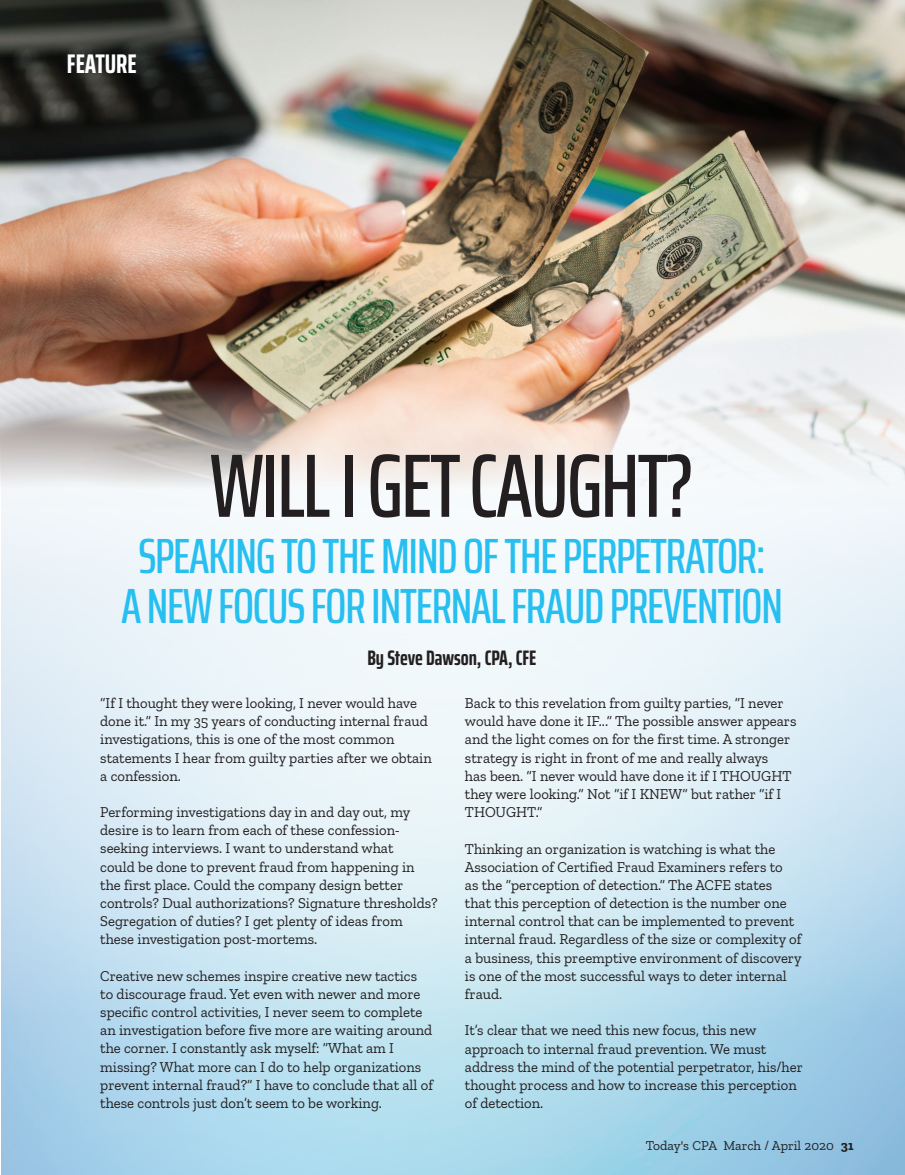
<style>
.page{position:relative;width:905px;height:1175px;background:#fff}
.page>*{position:absolute;margin:0;border:0;box-sizing:border-box;transform-origin:0 0}
.t1{font:500 extra-condensed 90px "Saira";letter-spacing:-.025em;color:#231f20}
.t2{font:500 extra-condensed 49.5px/49.5px "Saira";letter-spacing:-.025em;color:#26bff0;text-align:center}
.t3{font:700 extra-condensed 27px "Saira";color:#fff}
.t4{font:700 extra-condensed 21px "Saira";color:#231f20}
.t5{font:15px/18.1px "Zilla Slab";color:#231f20}
.t6{font:13.5px "Zilla Slab";color:#231f20}
.s1{font-weight:700}
</style>
<div class="page">
<img style="left:0;top:0;width:904px;height:483px">
<img style="left:1px;top:392px;width:903px;height:782px">
<h3 class="t3" style="left:67px;top:43px;width:71px">FEATURE</h3>
<h1 class="t1" style="left:210px;top:418px;width:485px">WILL I GET CAUGHT?</h1>
<h2 class="t2" style="left:121px;top:530px;width:663px">SPEAKING TO THE MIND OF THE PERPETRATOR:<br>A NEW FOCUS FOR INTERNAL FRAUD PREVENTION</h2>
<h3 class="t4" style="left:367px;top:641px;width:171px">By Steve Dawson, CPA, CFE</h3>
<p class="t5" style="left:100px;top:694px;width:333px">“If I thought they were looking, I never would have done it.” In my 35 years of conducting internal fraud investigations, this is one of the most common statements I hear from guilty parties after we obtain a confession.</p>
<p class="t5" style="left:100px;top:803px;width:339px">Performing investigations day in and day out, my desire is to learn from each of these confession&shy;seeking interviews. I want to understand what<br>could be done to prevent fraud from happening in the first place. Could the company design better controls? Dual authorizations? Signature thresholds?<br>Segregation of duties? I get plenty of ideas from these investigation post-mortems.</p>
<p class="t5" style="left:100px;top:966px;width:334px">Creative new schemes inspire creative new tactics to discourage fraud. Yet even with newer and more specific control activities, I never seem to complete an investigation before five more are waiting around the corner. I constantly ask myself: “What am I missing? What more can I do to help organizations prevent internal fraud?” I have to conclude that all of these controls just don’t seem to be working.</p>
<p class="t5" style="left:465px;top:694px;width:333px">Back to this revelation from guilty parties, “I never would have done it IF...” The possible answer appears and the light comes on for the first time. A stronger strategy is right in front of me and really always<br>has been. “I never would have done it if I THOUGHT they were looking.” Not “if I KNEW” but rather “if I THOUGHT.”</p>
<p class="t5" style="left:465px;top:839px;width:338px">Thinking an organization is watching is what the Association of Certified Fraud Examiners refers to<br>as the “perception of detection.” The ACFE states that this perception of detection is the number one internal control that can be implemented to prevent internal fraud. Regardless of the size or complexity of a business, this preemptive environment of discovery is one of the most successful ways to deter internal fraud.</p>
<p class="t5" style="left:465px;top:1021px;width:339px">It’s clear that we need this new focus, this new approach to internal fraud prevention. We must address the mind of the potential perpetrator, his/her thought process and how to increase this perception of detection.</p>
<p class="t6" style="left:645px;top:1138px;width:209px">Today's CPA March / April 2020 <span class="s1">31</span></p>
</div>
